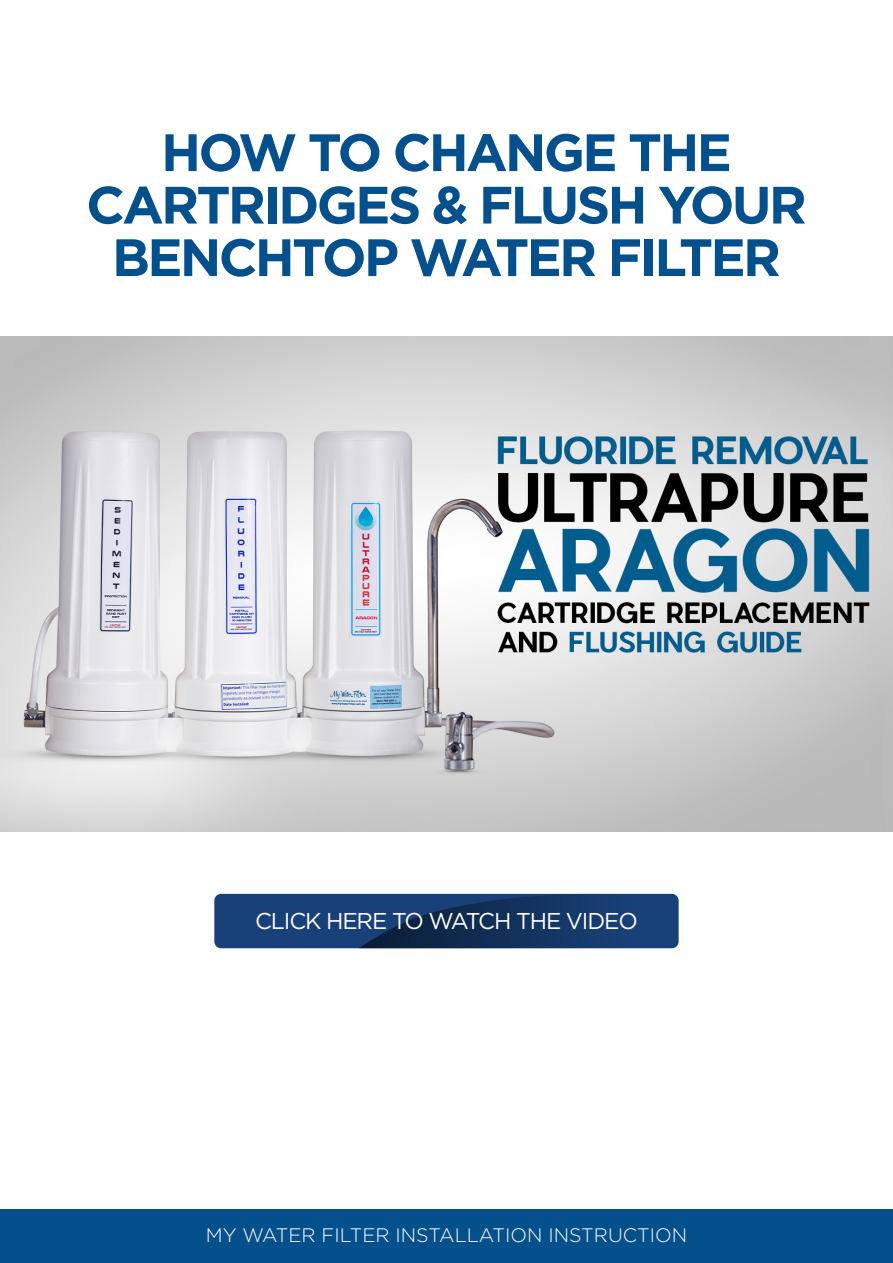
<style>
.page{position:relative;width:893px;height:1263px;background:#fff}
.page>*{position:absolute;margin:0;border:0;box-sizing:border-box;transform-origin:0 0}
.t1{font:700 52.5px "Gotham";letter-spacing:-.05em;color:#04508d}
.t2{font:22.95px "Gotham";letter-spacing:-.05em;color:#fff}
.t3{font:300 19.5px "Gotham";color:#fff}
</style>
<div class="page">
<div style="left:0;top:1209px;width:893px;height:54px;background:#04508d"></div>
<div style="left:214px;top:894px;width:465px;height:54px;background:#194179;border-radius:7px"></div>
<svg style="left:359px;top:893px;width:294px;height:55px"></svg>
<img style="left:0;top:336px;width:893px;height:496px">
<p class="t1" style="left:161px;top:118px;width:572px">HOW TO CHANGE THE</p>
<p class="t1" style="left:86px;top:170px;width:722px">CARTRIDGES &amp; FLUSH YOUR</p>
<p class="t1" style="left:112px;top:223px;width:670px">BENCHTOP WATER FILTER</p>
<p class="t2" style="left:255px;top:908px;width:384px">CLICK HERE TO WATCH THE VIDEO</p>
<p class="t3" style="left:206px;top:1224px;width:483px">MY WATER FILTER INSTALLATION INSTRUCTION</p>
</div>
